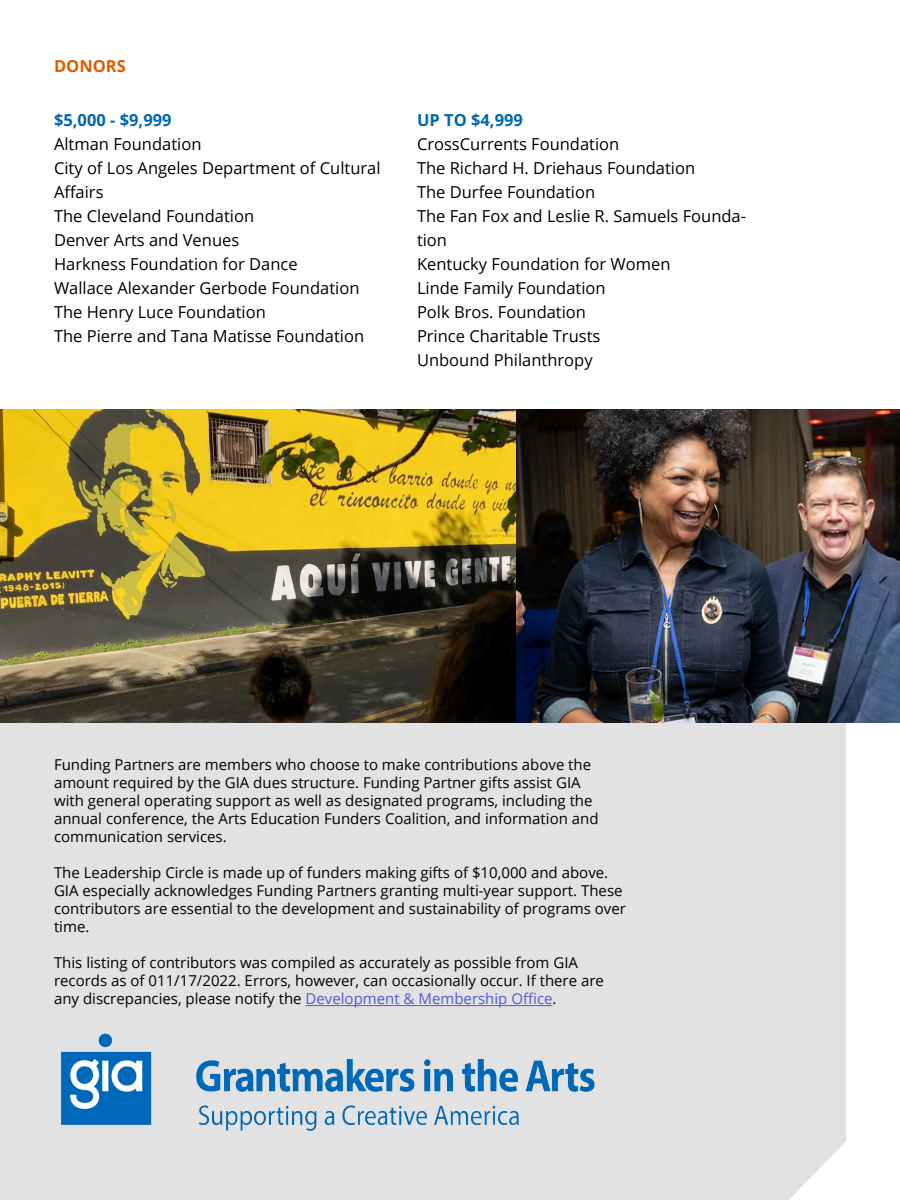
<style>
.page{position:relative;width:900px;height:1200px;background:#fff}
.page>*{position:absolute;margin:0;border:0;box-sizing:border-box;transform-origin:0 0}
.t1{font:16.5px/24px "Open Sans";color:#000}
.t2{font:700 16.5px "Open Sans";color:#0066b3}
.t3{font:700 16.5px "Open Sans";color:#de5c00}
.t4{font:15px/18px "Open Sans";color:#000}
.s1{color:#4f5cd6}
</style>
<div class="page">
<div style="left:0;top:693px;width:846px;height:507px;background:#e3e2e3"></div>
<hr style="left:306px;top:1005px;width:247px;height:1px;background:#4f5cd6">
<img style="left:61px;top:1033px;width:534px;height:98px">
<svg style="left:789px;top:1142px;width:57px;height:58px"></svg>
<img style="left:0;top:410px;width:900px;height:313px">
<p class="t3" style="left:54px;top:54px;width:73px">DONORS</p>
<p class="t2" style="left:54px;top:108px;width:119px">$5,000 - $9,999</p>
<p class="t1" style="left:54px;top:131px;width:149px">Altman Foundation</p>
<p class="t1" style="left:54px;top:155px;width:328px">City of Los Angeles Department of Cultural<br>Affairs</p>
<p class="t1" style="left:54px;top:203px;width:202px">The Cleveland Foundation</p>
<p class="t1" style="left:54px;top:227px;width:187px">Denver Arts and Venues</p>
<p class="t1" style="left:54px;top:251px;width:245px">Harkness Foundation for Dance</p>
<p class="t1" style="left:54px;top:275px;width:307px">Wallace Alexander Gerbode Foundation</p>
<p class="t1" style="left:54px;top:299px;width:213px">The Henry Luce Foundation</p>
<p class="t1" style="left:54px;top:323px;width:312px">The Pierre and Tana Matisse Foundation</p>
<p class="t2" style="left:417px;top:108px;width:107px">UP TO $4,999</p>
<p class="t1" style="left:417px;top:131px;width:204px">CrossCurrents Foundation</p>
<p class="t1" style="left:417px;top:155px;width:280px">The Richard H. Driehaus Foundation</p>
<p class="t1" style="left:417px;top:179px;width:180px">The Durfee Foundation</p>
<p class="t1" style="left:417px;top:203px;width:331px">The Fan Fox and Leslie R. Samuels Founda&shy;tion</p>
<p class="t1" style="left:417px;top:251px;width:255px">Kentucky Foundation for Women</p>
<p class="t1" style="left:417px;top:275px;width:190px">Linde Family Foundation</p>
<p class="t1" style="left:417px;top:299px;width:171px">Polk Bros. Foundation</p>
<p class="t1" style="left:417px;top:323px;width:185px">Prince Charitable Trusts</p>
<p class="t1" style="left:417px;top:347px;width:177px">Unbound Philanthropy</p>
<p class="t4" style="left:54px;top:756px;width:546px">Funding Partners are members who choose to make contributions above the amount required by the GIA dues structure. Funding Partner gifts assist GIA with general operating support as well as designated programs, including the annual conference, the Arts Education Funders Coalition, and information and communication services.</p>
<p class="t4" style="left:54px;top:864px;width:573px">The Leadership Circle is made up of funders making gifts of $10,000 and above.<br>GIA especially acknowledges Funding Partners granting multi-year support. These contributors are essential to the development and sustainability of programs over time.</p>
<p class="t4" style="left:54px;top:954px;width:551px">This listing of contributors was compiled as accurately as possible from GIA records as of 011/17/2022. Errors, however, can occasionally occur. If there are any discrepancies, please notify the <span class="s1">Development &amp; Membership Office</span>.</p>
</div>
